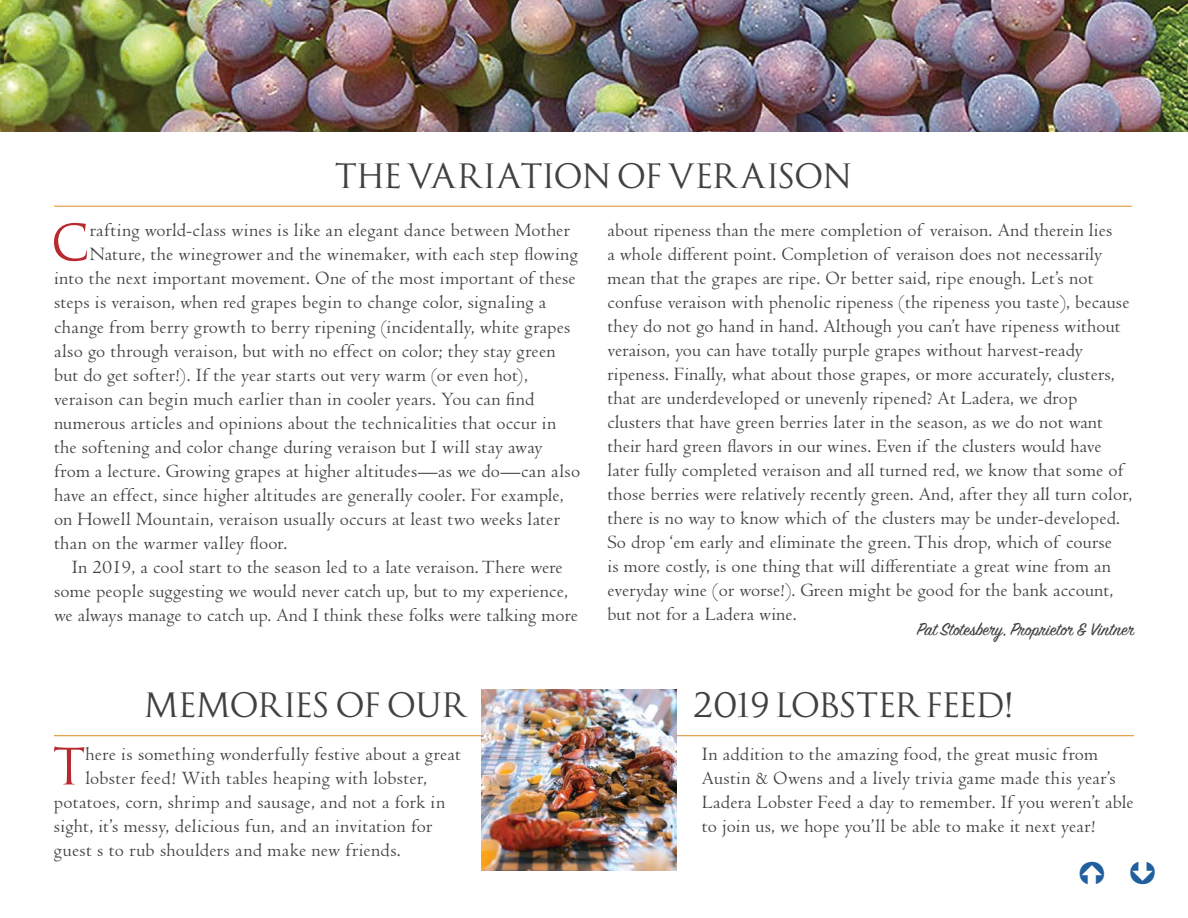
<style>
.page{position:relative;width:1188px;height:918px;background:#fff}
.page>*{position:absolute;margin:0;border:0;box-sizing:border-box;transform-origin:0 0}
.t1{font:55.95px "Popvlvs";color:#b8292f}
.t2{font:37.5px "Popvlvs";letter-spacing:.015em;color:#414042}
.t3{font:19.5px/24px "Centaur";letter-spacing:.015em;color:#414042}
.t4{font:19.5px/24px "Centaur MT Std";letter-spacing:.01em;color:#414042;text-align:center}
.t5{font:19.5px "Sign Painter House Script";letter-spacing:.005em;color:#414042}
</style>
<div class="page">
<img style="left:0;top:0;width:1188px;height:132px">
<hr style="left:54px;top:206px;width:1078px;height:1px;background:#de8d28">
<hr style="left:54px;top:735px;width:1080px;height:1px;background:#de8d28">
<img style="left:482px;top:689px;width:194px;height:182px">
<h2 class="t2" style="left:335px;top:153px;width:518px">THE VARIATION OF VERAISON</h2>
<h1 class="t1" style="left:51px;top:208px;width:40px">C</h1>
<p class="t3" style="left:90px;top:219px;width:482px">rafting world-class wines is like an elegant dance between Mother</p>
<p class="t3" style="left:90px;top:243px;width:490px">Nature, the winegrower and the winemaker, with each step flowing</p>
<p class="t3" style="left:54px;top:267px;width:523px">into the next important movement. One of the most important of these</p>
<p class="t3" style="left:54px;top:291px;width:494px">steps is veraison, when red grapes begin to change color, signaling a</p>
<p class="t3" style="left:54px;top:315px;width:518px">change from berry growth to berry ripening (incidentally, white grapes</p>
<p class="t3" style="left:54px;top:339px;width:503px">also go through veraison, but with no effect on color; they stay green</p>
<p class="t3" style="left:54px;top:363px;width:475px">but do get softer!). If the year starts out very warm (or even hot),</p>
<p class="t3" style="left:54px;top:387px;width:482px">veraison can begin much earlier than in cooler years. You can find</p>
<p class="t3" style="left:54px;top:411px;width:504px">numerous articles and opinions about the technicalities that occur in</p>
<p class="t3" style="left:54px;top:435px;width:490px">the softening and color change during veraison but I will stay away</p>
<p class="t3" style="left:54px;top:459px;width:528px">from a lecture. Growing grapes at higher altitudes—as we do—can also</p>
<p class="t3" style="left:54px;top:483px;width:511px">have an effect, since higher altitudes are generally cooler. For example,</p>
<p class="t3" style="left:54px;top:507px;width:507px">on Howell Mountain, veraison usually occurs at least two weeks later</p>
<p class="t3" style="left:54px;top:531px;width:235px">than on the warmer valley floor.</p>
<p class="t4" style="left:54px;top:555px;width:525px">In 2019, a cool start to the season led to a late veraison. There were some people suggesting we would never catch up, but to my experience, we always manage to catch up. And I think these folks were talking more</p>
<p class="t4" style="left:608px;top:218px;width:526px;text-align:left">about ripeness than the mere completion of veraison. And therein lies<br>a whole different point. Completion of veraison does not necessarily mean that the grapes are ripe. Or better said, ripe enough. Let’s not confuse veraison with phenolic ripeness (the ripeness you taste), because they do not go hand in hand. Although you can’t have ripeness without veraison, you can have totally purple grapes without harvest-ready ripeness. Finally, what about those grapes, or more accurately, clusters, that are underdeveloped or unevenly ripened? At Ladera, we drop clusters that have green berries later in the season, as we do not want their hard green flavors in our wines. Even if the clusters would have later fully completed veraison and all turned red, we know that some of those berries were relatively recently green. And, after they all turn color, there is no way to know which of the clusters may be under-developed.<br>So drop ‘em early and eliminate the green. This drop, which of course<br>is more costly, is one thing that will differentiate a great wine from an everyday wine (or worse!). Green might be good for the bank account, but not for a Ladera wine.</p>
<p class="t5" style="left:917px;top:617px;width:220px">Pat Stotesbery, Proprietor &amp; Vintner</p>
<h2 class="t2" style="left:144px;top:682px;width:324px">MEMORIES OF OUR</h2>
<h2 class="t2" style="left:693px;top:682px;width:322px">2019 LOBSTER FEED!</h2>
<h1 class="t1" style="left:53px;top:732px;width:33px">T</h1>
<p class="t3" style="left:86px;top:743px;width:377px">here is something wonderfully festive about a great</p>
<p class="t3" style="left:86px;top:767px;width:343px">lobster feed! With tables heaping with lobster,</p>
<p class="t3" style="left:54px;top:791px;width:393px">potatoes, corn, shrimp and sausage, and not a fork in</p>
<p class="t3" style="left:54px;top:815px;width:380px">sight, it’s messy, delicious fun, and an invitation for</p>
<p class="t3" style="left:54px;top:839px;width:348px">guest s to rub shoulders and make new friends.</p>
<p class="t3" style="left:702px;top:743px;width:433px">In addition to the amazing food, the great music from Austin &amp; Owens and a lively trivia game made this year’s Ladera Lobster Feed a day to remember. If you weren’t able to join us, we hope you’ll be able to make it next year!</p>
</div>
